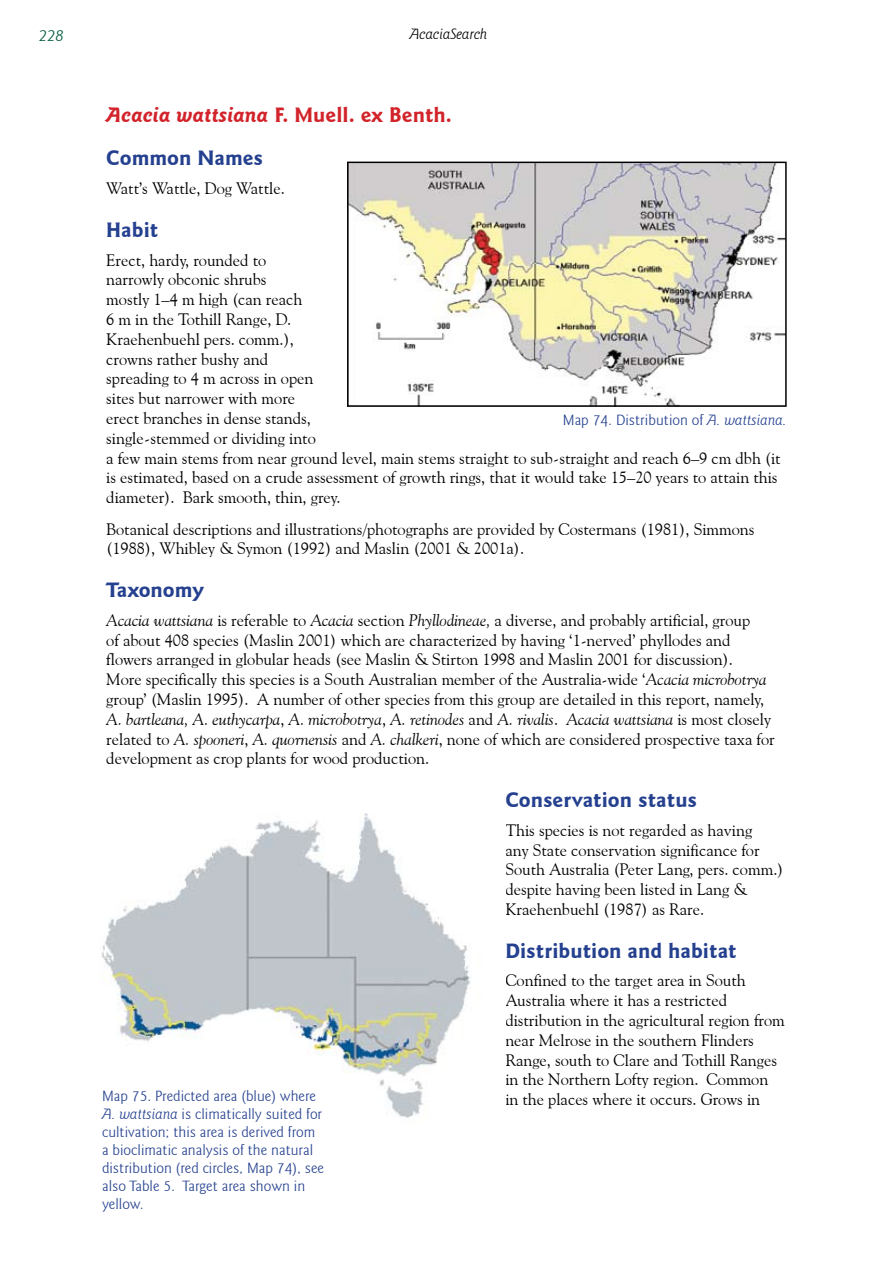
<style>
.page{position:relative;width:893px;height:1263px;background:#fff}
.page>*{position:absolute;margin:0;border:0;box-sizing:border-box;transform-origin:0 0}
.t1{font:700 21px "Goudy Sans IT Cby BT";color:#24408f}
.t2{font:700 21px/43.2px "Goudy Sans IT Cby BT";color:#d2232a}
.t3{font:16.5px/19.8px "Goudy Old Style BT";color:#000}
.t4{font:italic 300 16.5px "Goudy Sans IT Cby BT";color:#005a3a}
.t5{font:300 15px/18px "Goudy Sans IT Cby BT";color:#24408f}
.t6{font:italic 300 15px "Goudy Sans IT Cby BT";color:#000}
.s1{font-style:italic}
.s2{color:#24408f}
</style>
<div class="page">
<img style="left:350px;top:165px;width:434px;height:239px">
<div style="left:347px;top:162px;width:440px;height:245px;border:2px solid #000"></div>
<img style="left:101px;top:814px;width:370px;height:304px">
<p class="t4" style="left:39px;top:26px;width:26px">228</p>
<p class="t6" style="left:410px;top:25px;width:79px">AcaciaSearch</p>
<p class="t2" style="left:106px;top:93px;width:347px"><span class="s1">Acacia wattsiana</span> F. Muell. ex Benth.<br><span class="s2">Common Names</span></p>
<p class="t3" style="left:106px;top:178px;width:180px">Watt’s Wattle, Dog Wattle.</p>
<p class="t1" style="left:106px;top:216px;width:54px">Habit</p>
<p class="t3" style="left:106px;top:250px;width:676px">Erect, hardy, rounded to<br>narrowly obconic shrubs<br>mostly 1–4 m high (can reach<br>6 m in the Tothill Range, D.<br>Kraehenbuehl pers. comm.),<br>crowns rather bushy and<br>spreading to 4 m across in open<br>sites but narrower with more<br>erect branches in dense stands,<br>single-stemmed or dividing into<br>a few main stems from near ground level, main stems straight to sub-straight and reach 6–9 cm dbh (it is estimated, based on a crude assessment of growth rings, that it would take 15–20 years to attain this diameter). Bark smooth, thin, grey.</p>
<p class="t3" style="left:106px;top:519px;width:650px">Botanical descriptions and illustrations/photographs are provided by Costermans (1981), Simmons (1988), Whibley &amp; Symon (1992) and Maslin (2001 &amp; 2001a).</p>
<p class="t1" style="left:106px;top:576px;width:99px">Taxonomy</p>
<p class="t3" style="left:106px;top:610px;width:670px"><span class="s1">Acacia wattsiana</span> is referable to <span class="s1">Acacia</span> section <span class="s1">Phyllodineae,</span> a diverse, and probably artificial, group<br>of about 408 species (Maslin 2001) which are characterized by having ‘1-nerved’ phyllodes and flowers arranged in globular heads (see Maslin &amp; Stirton 1998 and Maslin 2001 for discussion).<br>More specifically this species is a South Australian member of the Australia-wide ‘<span class="s1">Acacia microbotrya </span>group’ (Maslin 1995). A number of other species from this group are detailed in this report, namely, <span class="s1">A. bartleana, A. euthycarpa</span>, <span class="s1">A. microbotrya</span>, <span class="s1">A. retinodes</span> and <span class="s1">A. rivalis</span>. <span class="s1">Acacia wattsiana</span> is most closely related to <span class="s1">A. spooneri</span>, <span class="s1">A. quornensis</span> and <span class="s1">A. chalkeri</span>, none of which are considered prospective taxa for development as crop plants for wood production.</p>
<p class="t1" style="left:505px;top:786px;width:193px">Conservation status</p>
<p class="t3" style="left:505px;top:820px;width:280px">This species is not regarded as having<br>any State conservation significance for South Australia (Peter Lang, pers. comm.) despite having been listed in Lang &amp; Kraehenbuehl (1987) as Rare.</p>
<p class="t1" style="left:505px;top:937px;width:233px">Distribution and habitat</p>
<p class="t3" style="left:505px;top:970px;width:281px">Confined to the target area in South Australia where it has a restricted distribution in the agricultural region from near Melrose in the southern Flinders Range, south to Clare and Tothill Ranges in the Northern Lofty region. Common</p>
<p class="t5" style="left:102px;top:1087px;width:215px">Map 75. Predicted area (blue) where</p>
<p class="t3" style="left:505px;top:1089px;width:256px">in the places where it occurs. Grows in</p>
<p class="t5" style="left:102px;top:1105px;width:224px"><span class="s1">A. wattsiana</span> is climatically suited for cultivation; this area is derived from a bioclimatic analysis of the natural distribution (red circles, Map 74), see also Table 5. Target area shown in yellow.</p>
<p class="t5" style="left:563px;top:411px;width:225px">Map 74. Distribution of <span class="s1">A. wattsiana.</span></p>
</div>
